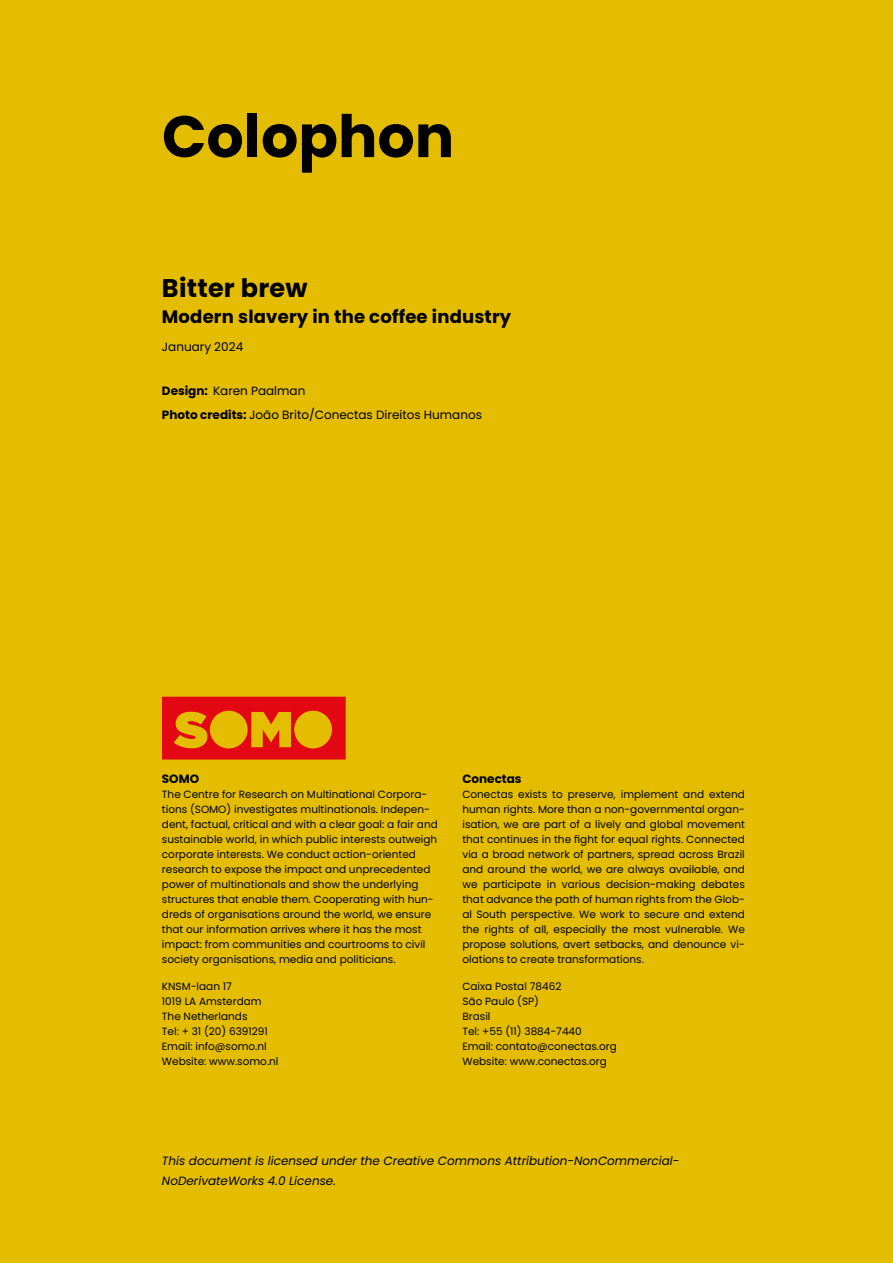
<style>
.page{position:relative;width:893px;height:1263px;background:#e4bd00}
.page>*{position:absolute;margin:0;border:0;box-sizing:border-box;transform-origin:0 0}
.t1{font:700 58.5px "Poppins";color:#000}
.t2{font:700 25.5px "Poppins";letter-spacing:.01em;color:#000}
.t3{font:700 18px "Poppins";letter-spacing:.01em;color:#000}
.t4{font:italic 12px/19.5px "Poppins";color:#000}
.t5{font:12px/24px "Poppins";color:#000}
.t6{font:700 12px "Poppins";color:#000}
.t7{font:10.5px/15px "Poppins";color:#000}
.s1{font-weight:700}
</style>
<div class="page">
<svg style="left:162px;top:697px;width:184px;height:62px"></svg>
<h1 class="t1" style="left:162px;top:103px;width:294px">Colophon</h1>
<h2 class="t2" style="left:162px;top:273px;width:147px">Bitter brew</h2>
<h3 class="t3" style="left:162px;top:306px;width:351px">Modern slavery in the coffee industry</h3>
<p class="t5" style="left:162px;top:335px;width:83px">January 2024</p>
<p class="t5" style="left:162px;top:378px;width:322px"><span class="s1">Design:</span> Karen Paalman<br><span class="s1">Photo credits:</span> João Brito/Conectas Direitos Humanos</p>
<p class="t6" style="left:162px;top:772px;width:39px">SOMO</p>
<p class="t7" style="left:162px;top:787px;width:277px">The Centre for Research on Multinational Corpora&shy;tions (SOMO) investigates multinationals. Indepen&shy;dent, factual, critical and with a clear goal: a fair and sustainable world, in which public interests outweigh corporate interests. We conduct action-oriented research to expose the impact and unprecedented power of multinationals and show the underlying structures that enable them. Cooperating with hun&shy;dreds of organisations around the world, we ensure that our information arrives where it has the most impact: from communities and courtrooms to civil society organisations, media and politicians.</p>
<p class="t7" style="left:162px;top:979px;width:118px">KNSM-laan 17<br>1019 LA Amsterdam<br>The Netherlands<br>Tel: + 31 (20) 6391291<br>Email: info@somo.nl<br>Website: www.somo.nl</p>
<p class="t6" style="left:462px;top:772px;width:61px">Conectas</p>
<p class="t7" style="left:462px;top:787px;width:284px;text-align:justify">Conectas exists to preserve, implement and extend human rights. More than a non-governmental organ&shy;isation, we are part of a lively and global movement that continues in the fight for equal rights. Connected via a broad network of partners, spread across Brazil and around the world, we are always available, and we participate in various decision-making debates that advance the path of human rights from the Glob&shy;al South perspective. We work to secure and extend the rights of all, especially the most vulnerable. We propose solutions, avert setbacks, and denounce vi&shy;olations to create transformations.</p>
<p class="t7" style="left:462px;top:979px;width:156px">Caixa Postal 78462<br>São Paulo (SP)<br>Brasil<br>Tel: +55 (11) 3884-7440<br>Email: contato@conectas.org<br>Website: www.conectas.org</p>
<p class="t4" style="left:162px;top:1151px;width:519px">This document is licensed under the Creative Commons Attribution-NonCommercial-<br>NoDerivateWorks 4.0 License.</p>
</div>
